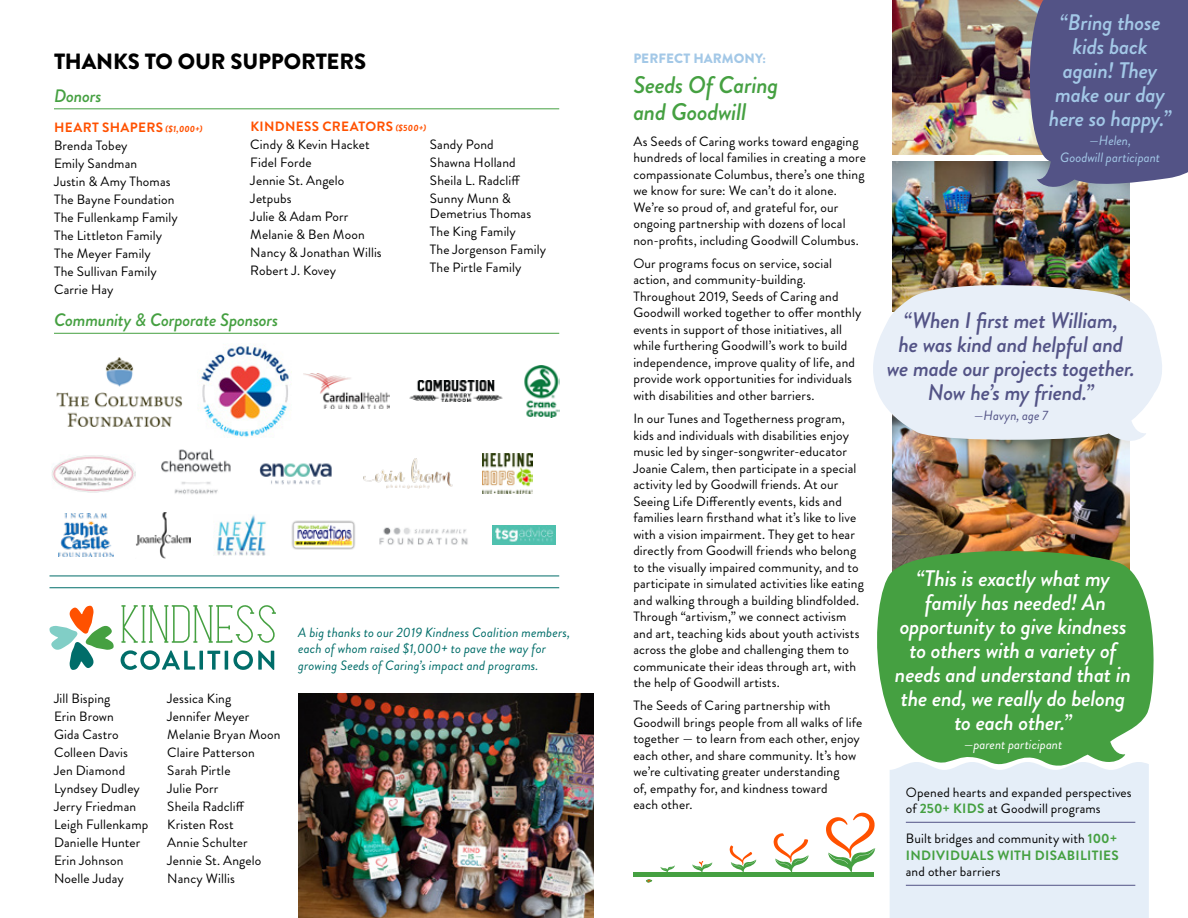
<style>
.page{position:relative;width:1188px;height:918px;background:#fff}
.page>*{position:absolute;margin:0;border:0;box-sizing:border-box;transform-origin:0 0}
.t1{font:italic 500 24px/27px "Brandon Grotesque";letter-spacing:-.015em;color:#45a041}
.t2{font:italic 500 22.5px/24px "Brandon Grotesque";letter-spacing:-.015em;color:#fff;text-align:center}
.t3{font:italic 500 22.5px/24px "Brandon Grotesque";letter-spacing:-.015em;color:#535386;text-align:center}
.t4{font:italic 500 22.5px/24px "Brandon Grotesque";letter-spacing:-.015em;color:#a3c8e7;text-align:center}
.t5{font:900 22.05px "Brandon Grotesque";letter-spacing:-.005em;color:#000}
.t6{font:italic 500 18px "Brandon Grotesque";letter-spacing:-.015em;color:#45a041}
.t7{font:13.5px/16.5px "Brandon Grotesque";letter-spacing:.01em;color:#000}
.t8{font:italic 13.5px/16.5px "Brandon Grotesque";letter-spacing:.01em;color:#006d69}
.t9{font:700 13.5px "Brandon Grotesque";letter-spacing:.025em;color:#ff5100}
.t10{font:italic 13.5px/16.5px "Brandon Grotesque";letter-spacing:-.005em;color:#a3c8e7;text-align:center}
.t11{font:italic 13.5px "Brandon Grotesque";letter-spacing:-.005em;color:#fff}
.t12{font:900 13.5px "Brandon Grotesque";letter-spacing:.005em;color:#a3c8e7}
.t13{font:italic 13.5px "Brandon Grotesque";color:#535386}
.s1{font-style:italic;font-size:9px}
.s2{font-weight:700;color:#45a041}
</style>
<div class="page">
<div style="left:890px;top:772px;width:259px;height:146px;background:#e5eef8"></div>
<hr style="left:54px;top:108px;width:505px;height:1px;background:#45a041">
<img style="left:363px;top:458px;width:90px;height:31px">
<img style="left:161px;top:449px;width:70px;height:45px">
<img style="left:259px;top:463px;width:73px;height:22px">
<img style="left:482px;top:453px;width:51px;height:40px">
<img style="left:52px;top:455px;width:84px;height:37px">
<hr style="left:54px;top:333px;width:505px;height:1px;background:#45a041">
<img style="left:410px;top:380px;width:92px;height:22px">
<img style="left:524px;top:365px;width:35px;height:52px">
<img style="left:201px;top:346px;width:91px;height:92px">
<img style="left:56px;top:357px;width:127px;height:69px">
<img style="left:303px;top:374px;width:87px;height:34px">
<img style="left:136px;top:512px;width:55px;height:47px">
<img style="left:292px;top:520px;width:63px;height:30px">
<img style="left:379px;top:527px;width:89px;height:18px">
<img style="left:493px;top:525px;width:62px;height:20px">
<img style="left:214px;top:515px;width:52px;height:41px">
<img style="left:58px;top:513px;width:55px;height:44px">
<img style="left:298px;top:694px;width:296px;height:224px">
<svg style="left:49px;top:606px;width:65px;height:64px"></svg>
<svg style="left:121px;top:650px;width:153px;height:20px"></svg>
<svg style="left:121px;top:605px;width:155px;height:38px"></svg>
<hr style="left:49px;top:576px;width:510px;height:1px;background:#006d69">
<hr style="left:49px;top:587px;width:510px;height:1px;background:#006d69">
<img style="left:892px;top:0;width:131px;height:155px">
<hr style="left:906px;top:822px;width:229px;height:1px;background:#535386">
<hr style="left:906px;top:885px;width:229px;height:1px;background:#535386">
<hr style="left:633px;top:873px;width:241px;height:4px;background:#45a041">
<svg style="left:774px;top:833px;width:35px;height:40px"></svg>
<svg style="left:730px;top:845px;width:26px;height:28px"></svg>
<svg style="left:826px;top:813px;width:49px;height:60px"></svg>
<svg style="left:692px;top:861px;width:20px;height:12px"></svg>
<svg style="left:646px;top:879px;width:6px;height:4px"></svg>
<svg style="left:660px;top:865px;width:15px;height:8px"></svg>
<img style="left:892px;top:450px;width:237px;height:91px">
<img style="left:892px;top:161px;width:237px;height:115px">
<svg style="left:1023px;top:0;width:165px;height:196px;background:#62628d"></svg>
<svg style="left:877px;top:541px;width:277px;height:231px;background:#5fa859"></svg>
<svg style="left:873px;top:276px;width:289px;height:174px;background:#dde0e4"></svg>
<p class="t5" style="left:54px;top:46px;width:314px">THANKS TO OUR SUPPORTERS</p>
<p class="t6" style="left:54px;top:83px;width:49px">Donors</p>
<p class="t9" style="left:54px;top:118px;width:150px">HEART SHAPERS <span class="s1">($1,000+)</span></p>
<p class="t7" style="left:54px;top:137px;width:75px">Brenda Tobey</p>
<p class="t7" style="left:54px;top:155px;width:85px">Emily Sandman</p>
<p class="t7" style="left:54px;top:173px;width:118px">Justin &amp; Amy Thomas</p>
<p class="t7" style="left:54px;top:191px;width:122px">The Bayne Foundation</p>
<p class="t7" style="left:54px;top:209px;width:125px">The Fullenkamp Family</p>
<p class="t7" style="left:54px;top:227px;width:110px">The Littleton Family</p>
<p class="t7" style="left:54px;top:245px;width:98px">The Meyer Family</p>
<p class="t7" style="left:54px;top:263px;width:104px">The Sullivan Family</p>
<p class="t7" style="left:54px;top:281px;width:61px">Carrie Hay</p>
<p class="t9" style="left:250px;top:117px;width:177px">KINDNESS CREATORS <span class="s1">($500+)</span></p>
<p class="t7" style="left:250px;top:136px;width:121px">Cindy &amp; Kevin Hacket</p>
<p class="t7" style="left:250px;top:154px;width:63px">Fidel Forde</p>
<p class="t7" style="left:250px;top:172px;width:96px">Jennie St. Angelo</p>
<p class="t7" style="left:250px;top:190px;width:43px">Jetpubs</p>
<p class="t7" style="left:250px;top:208px;width:100px">Julie &amp; Adam Porr</p>
<p class="t7" style="left:250px;top:226px;width:116px">Melanie &amp; Ben Moon</p>
<p class="t7" style="left:250px;top:244px;width:133px">Nancy &amp; Jonathan Willis</p>
<p class="t7" style="left:250px;top:262px;width:87px">Robert J. Kovey</p>
<p class="t6" style="left:54px;top:307px;width:226px">Community &amp; Corporate Sponsors</p>
<p class="t7" style="left:430px;top:136px;width:65px">Sandy Pond</p>
<p class="t7" style="left:430px;top:154px;width:87px">Shawna Holland</p>
<p class="t7" style="left:430px;top:172px;width:92px">Sheila L. Radcliff</p>
<p class="t7" style="left:430px;top:191px;width:103px;line-height:15px">Sunny Munn &amp;<br>Demetrius Thomas</p>
<p class="t7" style="left:430px;top:223px;width:88px">The King Family</p>
<p class="t7" style="left:430px;top:241px;width:118px">The Jorgenson Family</p>
<p class="t7" style="left:430px;top:259px;width:93px">The Pirtle Family</p>
<p class="t7" style="left:54px;top:691px;width:58px">Jill Bisping</p>
<p class="t7" style="left:54px;top:709px;width:61px">Erin Brown</p>
<p class="t7" style="left:54px;top:727px;width:66px">Gida Castro</p>
<p class="t7" style="left:54px;top:745px;width:75px">Colleen Davis</p>
<p class="t7" style="left:54px;top:763px;width:73px">Jen Diamond</p>
<p class="t7" style="left:54px;top:781px;width:87px">Lyndsey Dudley</p>
<p class="t7" style="left:54px;top:799px;width:84px">Jerry Friedman</p>
<p class="t7" style="left:54px;top:817px;width:96px">Leigh Fullenkamp</p>
<p class="t7" style="left:54px;top:835px;width:88px">Danielle Hunter</p>
<p class="t7" style="left:54px;top:853px;width:71px">Erin Johnson</p>
<p class="t7" style="left:54px;top:871px;width:71px">Noelle Juday</p>
<p class="t7" style="left:167px;top:691px;width:66px">Jessica King</p>
<p class="t7" style="left:167px;top:709px;width:84px">Jennifer Meyer</p>
<p class="t7" style="left:167px;top:727px;width:115px">Melanie Bryan Moon</p>
<p class="t7" style="left:167px;top:745px;width:89px">Claire Patterson</p>
<p class="t7" style="left:167px;top:763px;width:65px">Sarah Pirtle</p>
<p class="t7" style="left:167px;top:781px;width:53px">Julie Porr</p>
<p class="t7" style="left:167px;top:799px;width:79px">Sheila Radcliff</p>
<p class="t7" style="left:167px;top:817px;width:68px">Kristen Rost</p>
<p class="t7" style="left:167px;top:835px;width:82px">Annie Schulter</p>
<p class="t7" style="left:167px;top:853px;width:96px">Jennie St. Angelo</p>
<p class="t7" style="left:167px;top:871px;width:69px">Nancy Willis</p>
<p class="t8" style="left:298px;top:624px;width:273px">A big thanks to our 2019 Kindness Coalition members, each of whom raised $1,000+ to pave the way for growing Seeds of Caring’s impact and programs.</p>
<p class="t12" style="left:633px;top:49px;width:134px">PERFECT HARMONY:</p>
<p class="t1" style="left:633px;top:72px;width:147px">Seeds Of Caring and Goodwill</p>
<p class="t7" style="left:633px;top:133px;width:234px">As Seeds of Caring works toward engaging hundreds of local families in creating a more compassionate Columbus, there’s one thing we know for sure: We can’t do it alone.<br>We’re so proud of, and grateful for, our ongoing partnership with dozens of local non-profits, including Goodwill Columbus.</p>
<p class="t7" style="left:633px;top:255px;width:229px">Our programs focus on service, social action, and community-building.<br>Throughout 2019, Seeds of Caring and Goodwill worked together to offer monthly events in support of those initiatives, all while furthering Goodwill’s work to build independence, improve quality of life, and provide work opportunities for individuals with disabilities and other barriers.</p>
<p class="t7" style="left:633px;top:410px;width:232px">In our Tunes and Togetherness program, kids and individuals with disabilities enjoy music led by singer-songwriter-educator Joanie Calem, then participate in a special activity led by Goodwill friends. At our Seeing Life Differently events, kids and families learn firsthand what it’s like to live with a vision impairment. They get to hear directly from Goodwill friends who belong to the visually impaired community, and to participate in simulated activities like eating and walking through a building blindfolded.<br>Through “artivism,” we connect activism and art, teaching kids about youth activists across the globe and challenging them to communicate their ideas through art, with the help of Goodwill artists.</p>
<p class="t7" style="left:633px;top:698px;width:230px">The Seeds of Caring partnership with Goodwill brings people from all walks of life together — to learn from each other, enjoy each other, and share community. It’s how we’re cultivating greater understanding<br>of, empathy for, and kindness toward<br>each other.</p>
<p class="t4" style="left:1049px;top:11px;width:124px">“Bring those kids back again! They make our day here so happy.”</p>
<p class="t10" style="left:1060px;top:133px;width:102px">—Helen,<br>Goodwill participant</p>
<p class="t3" style="left:887px;top:309px;width:249px">“When I first met William,<br>he was kind and helpful and we made our projects together.<br>Now he’s my friend.”</p>
<p class="t13" style="left:974px;top:406px;width:76px">—Havyn, age 7</p>
<p class="t2" style="left:895px;top:567px;width:238px">“This is exactly what my family has needed! An opportunity to give kindness to others with a variety of needs and understand that in the end, we really do belong to each other.”</p>
<p class="t11" style="left:964px;top:736px;width:100px">—parent participant</p>
<p class="t7" style="left:906px;top:784px;width:227px">Opened hearts and expanded perspectives of <span class="s2">250+ KIDS</span> at Goodwill programs</p>
<p class="t7" style="left:906px;top:831px;width:215px;text-align:justify">Built bridges and community with <span class="s2">100+ INDIVIDUALS WITH DISABILITIES </span>and other barriers</p>
</div>
